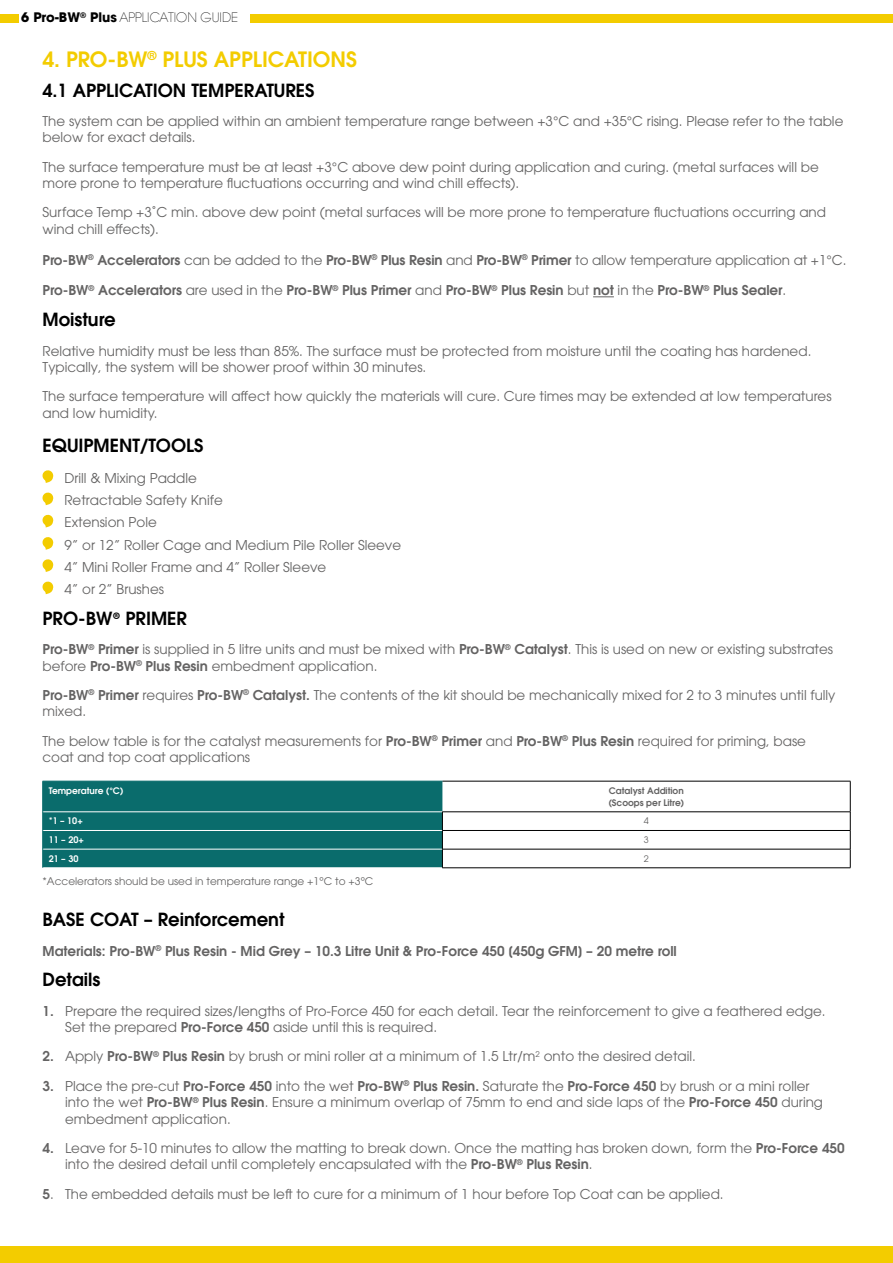
<style>
.page{position:relative;width:893px;height:1263px;background:#fff}
.page>*{position:absolute;margin:0;border:0;box-sizing:border-box;transform-origin:0 0}
.t1{font:600 21px "Avant Garde LT";color:#f3cc00}
.t2{font:600 18px "Avant Garde LT";color:#000}
.t3{font:13.5px/16.5px "ITC Avant Garde Pro";color:#646363}
.t4{font:600 13.5px "Avant Garde LT";color:#646363}
.t5{font:200 13.05px "Avant Garde LT";color:#000}
.t6{font:10.5px "ITC Avant Garde Pro";color:#646363}
.t7{font:600 9px "Avant Garde LT";color:#fff}
.t8{font:600 9px/12px "Avant Garde LT";color:#646363}
.t9{font:9px "ITC Avant Garde Pro";color:#646363}
.s1{font-family:"ITC Avant Garde Pro";font-weight:700}
.s2{font-family:"Avant Garde LT";font-weight:600}
.s3{font-family:"ITC Avant Garde Pro";font-weight:400}
.s4{font-family:"Klavika";font-weight:700}
</style>
<div class="page">
<div style="left:0;top:1246px;width:893px;height:17px;background:#f3cc00"></div>
<div style="left:0;top:14px;width:18px;height:8px;background:#f3cc00"></div>
<div style="left:251px;top:14px;width:642px;height:8px;background:#f3cc00"></div>
<svg style="left:593px;top:296px;width:21px;height:1px"></svg>
<svg style="left:42px;top:470px;width:11px;height:13px"></svg>
<svg style="left:42px;top:492px;width:11px;height:13px"></svg>
<svg style="left:42px;top:514px;width:11px;height:13px"></svg>
<svg style="left:42px;top:537px;width:11px;height:13px"></svg>
<svg style="left:42px;top:559px;width:11px;height:13px"></svg>
<svg style="left:42px;top:581px;width:11px;height:13px"></svg>
<hr style="left:442px;top:781px;width:408px;height:1px;background:#000">
<hr style="left:850px;top:781px;width:1px;height:31px;background:#000">
<hr style="left:442px;top:811px;width:408px;height:1px;background:#000">
<hr style="left:442px;top:830px;width:408px;height:1px;background:#000">
<hr style="left:442px;top:849px;width:408px;height:1px;background:#000">
<svg style="left:42px;top:781px;width:401px;height:87px;background:#147272"></svg>
<svg style="left:850px;top:812px;width:1px;height:56px"></svg>
<hr style="left:442px;top:867px;width:408px;height:1px;background:#000">
<p class="t5" style="left:21px;top:10px;width:219px"><span class="s1">6 Pro-BW</span><sup>®</sup> <span class="s1">Plus</span> APPLICATION GUIDE</p>
<h1 class="t1" style="left:43px;top:45px;width:316px">4. PRO-BW<sup>®</sup> PLUS APPLICATIONS</h1>
<h2 class="t2" style="left:43px;top:78px;width:274px">4.1 APPLICATION TEMPERATURES</h2>
<p class="t3" style="left:43px;top:113px;width:802px">The system can be applied within an ambient temperature range between +3°C and +35°C rising. Please refer to the table below for exact details.</p>
<p class="t3" style="left:43px;top:158px;width:778px">The surface temperature must be at least +3°C above dew point during application and curing. (metal surfaces will be more prone to temperature fluctuations occurring and wind chill effects).</p>
<p class="t3" style="left:43px;top:204px;width:785px">Surface Temp +3˚C min. above dew point (metal surfaces will be more prone to temperature fluctuations occurring and wind chill effects).</p>
<p class="t3" style="left:43px;top:251px;width:805px"><span class="s2">Pro-BW</span><sup>®</sup> <span class="s2">Accelerators</span> can be added to the <span class="s2">Pro-BW</span><sup>®</sup> <span class="s2">Plus Resin</span> and <span class="s2">Pro-BW</span><sup>®</sup> <span class="s2">Primer</span> to allow temperature application at +1°C.</p>
<p class="t4" style="left:43px;top:282px;width:745px">Pro-BW<sup>®</sup> Accelerators <span class="s3">are used in the</span> Pro-BW<sup>®</sup> Plus Primer <span class="s3">and</span> Pro-BW<sup>®</sup> Plus Resin <span class="s3">but</span> not <span class="s3">in the</span> Pro-BW<sup>®</sup> Plus Sealer<span class="s3">.</span></p>
<h2 class="t2" style="left:43px;top:308px;width:75px">Moisture</h2>
<p class="t3" style="left:43px;top:342px;width:770px">Relative humidity must be less than 85%. The surface must be protected from moisture until the coating has hardened.<br>Typically, the system will be shower proof within 30 minutes.</p>
<p class="t3" style="left:43px;top:388px;width:791px">The surface temperature will affect how quickly the materials will cure. Cure times may be extended at low temperatures and low humidity.</p>
<h2 class="t2" style="left:43px;top:434px;width:162px">EQUIPMENT/TOOLS</h2>
<p class="t3" style="left:64px;top:467px;width:338px;line-height:22.2px">Drill &amp; Mixing Paddle<br>Retractable Safety Knife<br>Extension Pole<br>9” or 12” Roller Cage and Medium Pile Roller Sleeve<br>4” Mini Roller Frame and 4” Roller Sleeve<br>4” or 2” Brushes</p>
<h2 class="t2" style="left:43px;top:606px;width:146px">PRO-BW<span class="s4">®</span> PRIMER</h2>
<p class="t3" style="left:43px;top:641px;width:792px"><span class="s2">Pro-BW</span><sup>®</sup> <span class="s2">Primer</span> is supplied in 5 litre units and must be mixed with <span class="s2">Pro-BW</span><sup>®</sup> <span class="s2">Catalyst</span>. This is used on new or existing substrates before <span class="s2">Pro-BW</span><sup>®</sup> <span class="s2">Plus Resin</span> embedment application.</p>
<p class="t3" style="left:43px;top:686px;width:794px"><span class="s2">Pro-BW</span><sup>®</sup> <span class="s2">Primer</span> requires <span class="s2">Pro-BW</span><sup>®</sup> <span class="s2">Catalyst.</span> The contents of the kit should be mechanically mixed for 2 to 3 minutes until fully mixed.</p>
<p class="t3" style="left:43px;top:732px;width:765px">The below table is for the catalyst measurements for <span class="s2">Pro-BW</span><sup>®</sup> <span class="s2">Primer</span> and <span class="s2">Pro-BW</span><sup>®</sup> <span class="s2">Plus Resin</span> required for priming, base coat and top coat applications</p>
<p class="t7" style="left:49px;top:785px;width:76px">Temperature (°C)</p>
<p class="t8" style="left:608px;top:784px;width:77px">Catalyst Addition (Scoops per Litre)</p>
<p class="t7" style="left:49px;top:815px;width:36px">*1 – 10+</p>
<p class="t9" style="left:644px;top:815px;width:6px">4</p>
<p class="t7" style="left:49px;top:834px;width:37px">11 – 20+</p>
<p class="t9" style="left:644px;top:834px;width:6px">3</p>
<p class="t7" style="left:49px;top:852px;width:31px">21 – 30</p>
<p class="t9" style="left:644px;top:853px;width:6px">2</p>
<p class="t6" style="left:43px;top:875px;width:332px">*Accelerators should be used in temperature range +1ºC to +3ºC</p>
<h2 class="t2" style="left:43px;top:908px;width:243px">BASE COAT – Reinforcement</h2>
<p class="t4" style="left:43px;top:942px;width:636px">Materials: Pro-BW<sup>®</sup> Plus Resin - Mid Grey – 10.3 Litre Unit &amp; Pro-Force 450 [450g GFM] – 20 metre roll</p>
<h2 class="t2" style="left:43px;top:968px;width:59px">Details</h2>
<p class="t3" style="left:65px;top:1002px;width:762px;text-indent:-23px"><span class="s2">1.</span> Prepare the required sizes/lengths of Pro-Force 450 for each detail. Tear the reinforcement to give a feathered edge.<br>Set the prepared <span class="s2">Pro-Force 450</span> aside until this is required.</p>
<p class="t3" style="left:43px;top:1048px;width:655px"><span class="s2">2.</span> Apply <span class="s2">Pro-BW</span><sup>®</sup> <span class="s2">Plus Resin</span> by brush or mini roller at a minimum of 1.5 Ltr/m<sup>2</sup> onto the desired detail.</p>
<p class="t3" style="left:65px;top:1077px;width:759px;text-indent:-23px"><span class="s2">3.</span> Place the pre-cut <span class="s2">Pro-Force 450</span> into the wet <span class="s2">Pro-BW</span><sup>®</sup> <span class="s2">Plus Resin.</span> Saturate the <span class="s2">Pro-Force 450</span> by brush or a mini roller into the wet <span class="s2">Pro-BW</span><sup>®</sup> <span class="s2">Plus Resin</span>. Ensure a minimum overlap of 75mm to end and side laps of the <span class="s2">Pro-Force 450</span> during embedment application.</p>
<p class="t3" style="left:65px;top:1139px;width:781px;text-indent:-23px"><span class="s2">4.</span> Leave for 5-10 minutes to allow the matting to break down. Once the matting has broken down, form the <span class="s2">Pro-Force 450 </span>into the desired detail until completely encapsulated with the <span class="s2">Pro-BW</span><sup>®</sup> <span class="s2">Plus Resin</span>.</p>
<p class="t3" style="left:43px;top:1185px;width:683px"><span class="s2">5</span>. The embedded details must be left to cure for a minimum of 1 hour before Top Coat can be applied.</p>
</div>
